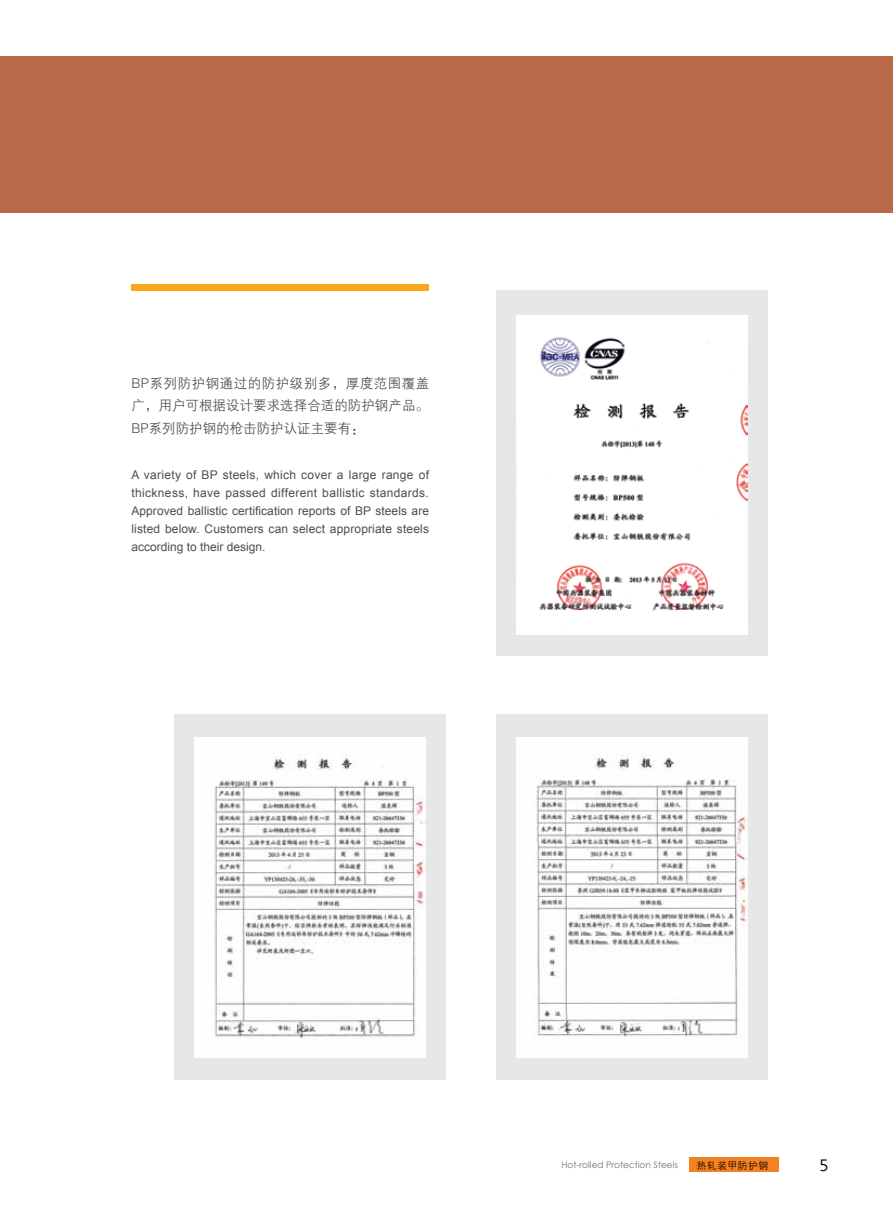
<style>
.page{position:relative;width:893px;height:1212px;background:#fff}
.page>*{position:absolute;margin:0;border:0;box-sizing:border-box;transform-origin:0 0}
.t1{font:18px "Vrinda";color:#000}
.t2{font:13.5px/22.5px "FZZDXJW GB1 0";color:#4d4d4f;text-align:justify}
.t3{font:12px/18px "Arial";letter-spacing:.015em;color:#4d4d4f;text-align:justify}
.t4{font:9.75px "FZZDXJW GB1 0";letter-spacing:.05em;color:#000}
.t5{font:9px "Century Gothic";color:#717275}
</style>
<div class="page">
<div style="left:174px;top:715px;width:272px;height:365px;background:#e6e7e8"></div>
<div style="left:496px;top:715px;width:272px;height:365px;background:#e6e7e8"></div>
<img style="left:195px;top:738px;width:230px;height:319px">
<img style="left:517px;top:738px;width:230px;height:319px">
<div style="left:496px;top:290px;width:272px;height:365px;background:#e6e7e8"></div>
<img style="left:517px;top:316px;width:230px;height:319px">
<div style="left:0;top:56px;width:893px;height:156px;background:#b9684a"></div>
<div style="left:131px;top:284px;width:298px;height:7px;background:#faa61a"></div>
<div style="left:689px;top:1158px;width:89px;height:14px;background:#f58220"></div>
<p class="t2" style="left:131px;top:372px;width:299px">BP系列防护钢通过的防护级别多，厚度范围覆盖广，用户可根据设计要求选择合适的防护钢产品。BP系列防护钢的枪击防护认证主要有：</p>
<p class="t3" style="left:131px;top:466px;width:299px">A variety of BP steels, which cover a large range of thickness, have passed different ballistic standards.<br>Approved ballistic certification reports of BP steels are listed below. Customers can select appropriate steels according to their design.</p>
<p class="t5" style="left:561px;top:1159px;width:118px">Hot-rolled Protection Steels</p>
<p class="t4" style="left:697px;top:1160px;width:73px">热轧装甲防护钢</p>
<h1 class="t1" style="left:819px;top:1154px;width:12px">5</h1>
</div>
